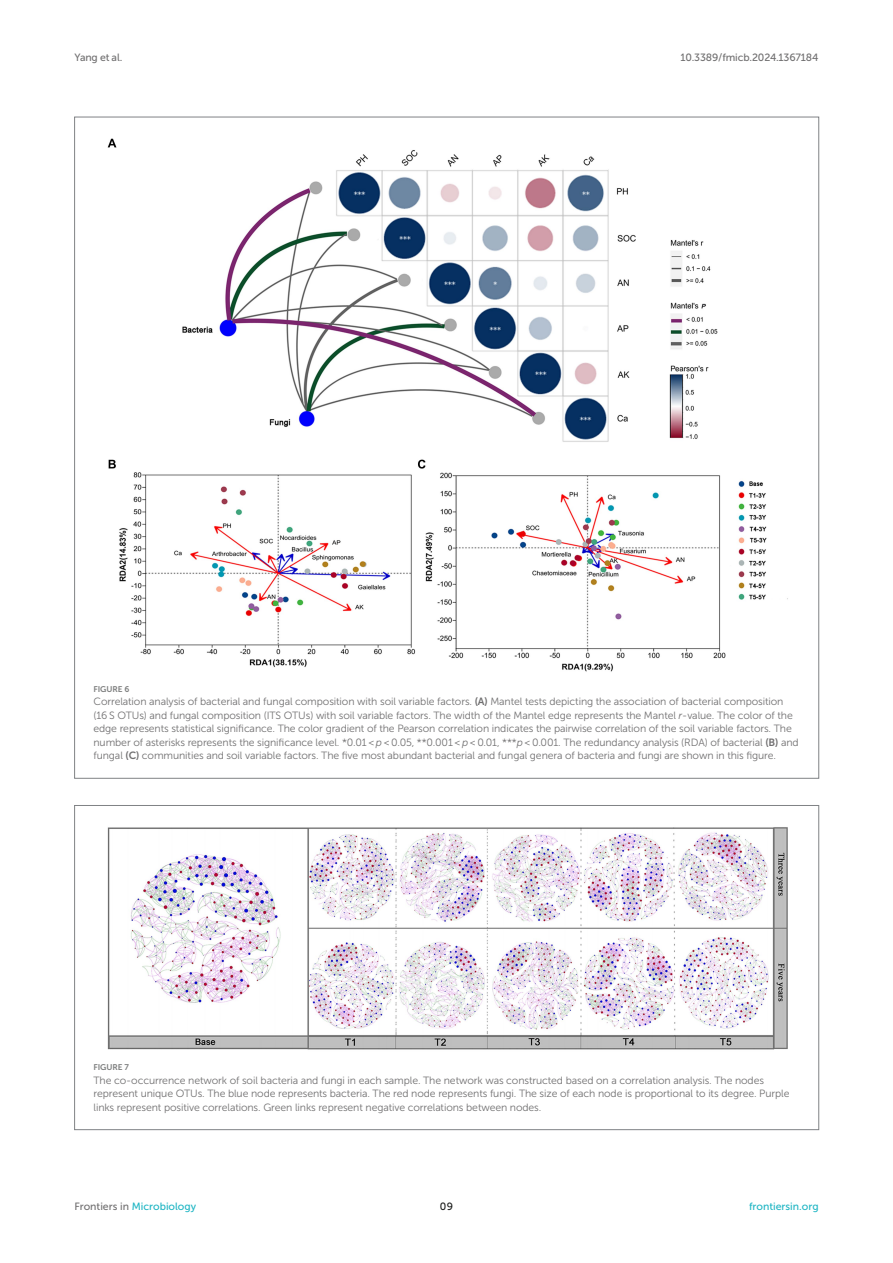
<style>
.page{position:relative;width:893px;height:1263px;background:#fff}
.page>*{position:absolute;margin:0;border:0;box-sizing:border-box;transform-origin:0 0}
.FIG_LEG{font:10.5px/13.5px "Museo Sans 300";letter-spacing:-.01em;color:#706f70}
.t1{font:10.5px "Museo Sans 500";color:#1db5c3}
.t2{font:10.5px "Museo Sans 500";letter-spacing:-.015em;color:#706f70}
.t3{font:10.5px "Museo Sans 500";color:#1b1c1b}
.FIG_HD{font:8.25px "Museo Sans 700";letter-spacing:-.01em;color:#7e7f7f}
.s1{font-family:"Museo Sans 700"}
.s2{font-style:italic}
.s3{color:#706f70}
</style>
<div class="page">
<img style="left:107px;top:138px;width:681px;height:534px">
<img style="left:107px;top:827px;width:681px;height:223px">
<p class="t2" style="left:74px;top:51px;width:49px">Yang et al.</p>
<p class="t2" style="left:680px;top:51px;width:140px">10.3389/fmicb.2024.1367184</p>
<p class="FIG_HD" style="left:94px;top:684px;width:37px">FIGURE 6</p>
<p class="FIG_LEG" style="left:94px;top:695px;width:707px">Correlation analysis of bacterial and fungal composition with soil variable factors. <span class="s1">(A)</span> Mantel tests depicting the association of bacterial composition (16 S OTUs) and fungal composition (ITS OTUs) with soil variable factors. The width of the Mantel edge represents the Mantel <span class="s2">r</span>-value. The color of the edge represents statistical significance. The color gradient of the Pearson correlation indicates the pairwise correlation of the soil variable factors. The number of asterisks represents the significance level. *0.01 &lt; <span class="s2">p</span> &lt; 0.05, **0.001 &lt; <span class="s2">p</span> &lt; 0.01, ***<span class="s2">p</span> &lt; 0.001. The redundancy analysis (RDA) of bacterial <span class="s1">(B)</span> and fungal <span class="s1">(C)</span> communities and soil variable factors. The five most abundant bacterial and fungal genera of bacteria and fungi are shown in this figure.</p>
<p class="FIG_HD" style="left:94px;top:1063px;width:37px">FIGURE 7</p>
<p class="FIG_LEG" style="left:94px;top:1073px;width:697px">The co-occurrence network of soil bacteria and fungi in each sample. The network was constructed based on a correlation analysis. The nodes represent unique OTUs. The blue node represents bacteria. The red node represents fungi. The size of each node is proportional to its degree. Purple links represent positive correlations. Green links represent negative correlations between nodes.</p>
<p class="t1" style="left:74px;top:1200px;width:123px"><span class="s3">Frontiers in</span> Microbiology</p>
<p class="t3" style="left:440px;top:1200px;width:15px">09</p>
<p class="t1" style="left:749px;top:1200px;width:71px">frontiersin.org</p>
</div>
